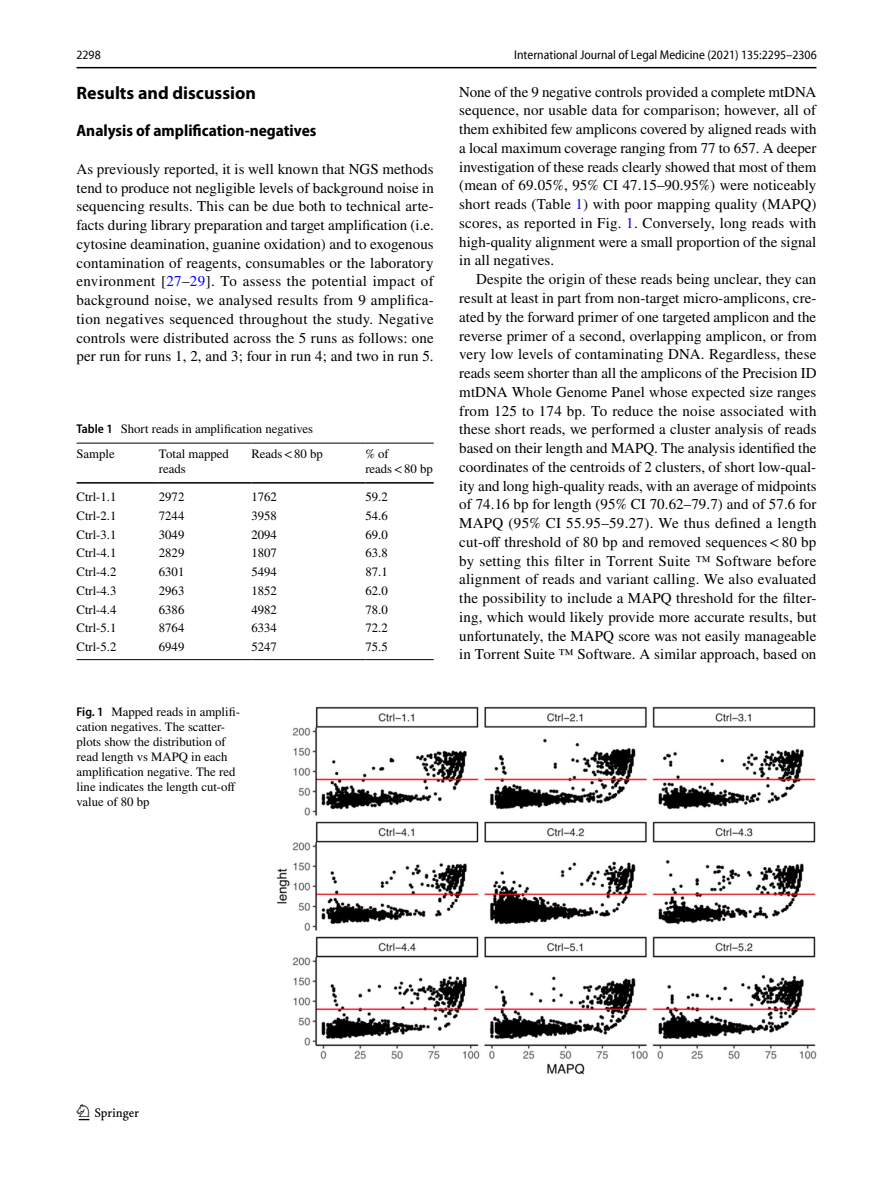
<style>
.page{position:relative;width:893px;height:1187px;background:#fff}
.page>*{position:absolute;margin:0;border:0;box-sizing:border-box;transform-origin:0 0}
.t1{font:22.5px "Springnew Regular 2";color:#000}
.t2{font:700 18px "Myriad Pro";color:#000}
.t3{font:700 semi-condensed 16.5px "Myriad Pro";color:#000}
.t4{font:15px/18.8px "STIX";letter-spacing:.005em;color:#000;text-align:justify}
.t5{font:12.75px/15px "STIX";color:#000}
.t6{font:semi-condensed 12.75px "Myriad Pro Unic";color:#000}
.s1{color:#00f}
.s2{font-family:"Myriad Pro";font-weight:600;font-stretch:semi-condensed}
</style>
<div class="page">
<hr style="left:77px;top:67px;width:739px;height:1px;background:#000">
<hr style="left:77px;top:442px;width:82px;height:1px;background:#000">
<hr style="left:77px;top:482px;width:82px;height:1px;background:#000">
<hr style="left:159px;top:442px;width:92px;height:1px;background:#000">
<hr style="left:159px;top:482px;width:92px;height:1px;background:#000">
<hr style="left:251px;top:442px;width:114px;height:1px;background:#000">
<hr style="left:251px;top:482px;width:114px;height:1px;background:#000">
<hr style="left:365px;top:442px;width:69px;height:1px;background:#000">
<hr style="left:365px;top:482px;width:69px;height:1px;background:#000">
<hr style="left:77px;top:659px;width:82px;height:1px;background:#000">
<hr style="left:159px;top:659px;width:92px;height:1px;background:#000">
<hr style="left:251px;top:659px;width:114px;height:1px;background:#000">
<hr style="left:365px;top:659px;width:69px;height:1px;background:#000">
<img style="left:276px;top:706px;width:540px;height:367px">
<p class="t6" style="left:76px;top:50px;width:26px">2298</p>
<p class="t6" style="left:514px;top:50px;width:304px">International Journal of Legal Medicine (2021) 135:2295–2306</p>
<p class="t2" style="left:77px;top:81px;width:181px">Results and discussion</p>
<p class="t3" style="left:77px;top:122px;width:241px">Analysis of amplification‑negatives</p>
<p class="t4" style="left:77px;top:160px;width:359px">As previously reported, it is well known that NGS methods tend to produce not negligible levels of background noise in sequencing results. This can be due both to technical arte&shy;facts during library preparation and target amplification (i.e. cytosine deamination, guanine oxidation) and to exogenous contamination of reagents, consumables or the laboratory environment [<span class="s1">27</span>–<span class="s1">29</span>]. To assess the potential impact of background noise, we analysed results from 9 amplifica&shy;tion negatives sequenced throughout the study. Negative controls were distributed across the 5 runs as follows: one per run for runs 1, 2, and 3; four in run 4; and two in run 5.</p>
<p class="t5" style="left:77px;top:416px;width:238px;line-height:25.5px"><span class="s2">Table 1</span> Short reads in amplification negatives<br>Sample</p>
<p class="t5" style="left:159px;top:447px;width:72px">Total mapped reads</p>
<p class="t5" style="left:251px;top:447px;width:73px">Reads&lt;80 bp</p>
<p class="t5" style="left:365px;top:447px;width:69px">% of reads&lt;80 bp</p>
<p class="t5" style="left:77px;top:490px;width:41px">Ctrl-1.1</p>
<p class="t5" style="left:159px;top:490px;width:27px">2972</p>
<p class="t5" style="left:251px;top:490px;width:27px">1762</p>
<p class="t5" style="left:365px;top:490px;width:24px">59.2</p>
<p class="t5" style="left:77px;top:509px;width:41px">Ctrl-2.1</p>
<p class="t5" style="left:159px;top:509px;width:27px">7244</p>
<p class="t5" style="left:251px;top:509px;width:27px">3958</p>
<p class="t5" style="left:365px;top:509px;width:24px">54.6</p>
<p class="t5" style="left:77px;top:527px;width:41px">Ctrl-3.1</p>
<p class="t5" style="left:159px;top:527px;width:27px">3049</p>
<p class="t5" style="left:251px;top:527px;width:27px">2094</p>
<p class="t5" style="left:365px;top:527px;width:24px">69.0</p>
<p class="t5" style="left:77px;top:546px;width:41px">Ctrl-4.1</p>
<p class="t5" style="left:159px;top:546px;width:27px">2829</p>
<p class="t5" style="left:251px;top:546px;width:27px">1807</p>
<p class="t5" style="left:365px;top:546px;width:24px">63.8</p>
<p class="t5" style="left:77px;top:565px;width:41px">Ctrl-4.2</p>
<p class="t5" style="left:159px;top:565px;width:27px">6301</p>
<p class="t5" style="left:251px;top:565px;width:27px">5494</p>
<p class="t5" style="left:365px;top:565px;width:24px">87.1</p>
<p class="t5" style="left:77px;top:584px;width:41px">Ctrl-4.3</p>
<p class="t5" style="left:159px;top:584px;width:27px">2963</p>
<p class="t5" style="left:251px;top:584px;width:27px">1852</p>
<p class="t5" style="left:365px;top:584px;width:24px">62.0</p>
<p class="t5" style="left:77px;top:602px;width:41px">Ctrl-4.4</p>
<p class="t5" style="left:159px;top:602px;width:27px">6386</p>
<p class="t5" style="left:251px;top:602px;width:27px">4982</p>
<p class="t5" style="left:365px;top:602px;width:24px">78.0</p>
<p class="t5" style="left:77px;top:621px;width:41px">Ctrl-5.1</p>
<p class="t5" style="left:159px;top:621px;width:27px">8764</p>
<p class="t5" style="left:251px;top:621px;width:27px">6334</p>
<p class="t5" style="left:365px;top:621px;width:24px">72.2</p>
<p class="t5" style="left:77px;top:640px;width:41px">Ctrl-5.2</p>
<p class="t5" style="left:159px;top:640px;width:27px">6949</p>
<p class="t5" style="left:251px;top:640px;width:27px">5247</p>
<p class="t5" style="left:365px;top:640px;width:24px">75.5</p>
<p class="t5" style="left:77px;top:704px;width:165px"><span class="s2">Fig. 1</span> Mapped reads in amplifi&shy;cation negatives. The scatter&shy;plots show the distribution of read length vs MAPQ in each amplification negative. The red line indicates the length cut-off value of 80 bp</p>
<p class="t4" style="left:459px;top:83px;width:359px">None of the 9 negative controls provided a complete mtDNA sequence, nor usable data for comparison; however, all of them exhibited few amplicons covered by aligned reads with a local maximum coverage ranging from 77 to 657. A deeper investigation of these reads clearly showed that most of them (mean of 69.05%, 95% CI 47.15–90.95%) were noticeably short reads (Table <span class="s1">1</span>) with poor mapping quality (MAPQ) scores, as reported in Fig. <span class="s1">1</span>. Conversely, long reads with high-quality alignment were a small proportion of the signal in all negatives.</p>
<p class="t4" style="left:459px;top:271px;width:359px;text-indent:17px">Despite the origin of these reads being unclear, they can result at least in part from non-target micro-amplicons, cre&shy;ated by the forward primer of one targeted amplicon and the reverse primer of a second, overlapping amplicon, or from very low levels of contaminating DNA. Regardless, these reads seem shorter than all the amplicons of the Precision ID mtDNA Whole Genome Panel whose expected size ranges from 125 to 174 bp. To reduce the noise associated with these short reads, we performed a cluster analysis of reads based on their length and MAPQ. The analysis identified the coordinates of the centroids of 2 clusters, of short low-qual&shy;ity and long high-quality reads, with an average of midpoints of 74.16 bp for length (95% CI 70.62–79.7) and of 57.6 for MAPQ (95% CI 55.95–59.27). We thus defined a length cut-off threshold of 80 bp and removed sequences&lt;80 bp by setting this filter in Torrent Suite ™ Software before alignment of reads and variant calling. We also evaluated the possibility to include a MAPQ threshold for the filter&shy;ing, which would likely provide more accurate results, but unfortunately, the MAPQ score was not easily manageable in Torrent Suite ™ Software. A similar approach, based on</p>
<h1 class="t1" style="left:79px;top:1104px;width:62px">1 3</h1>
</div>
